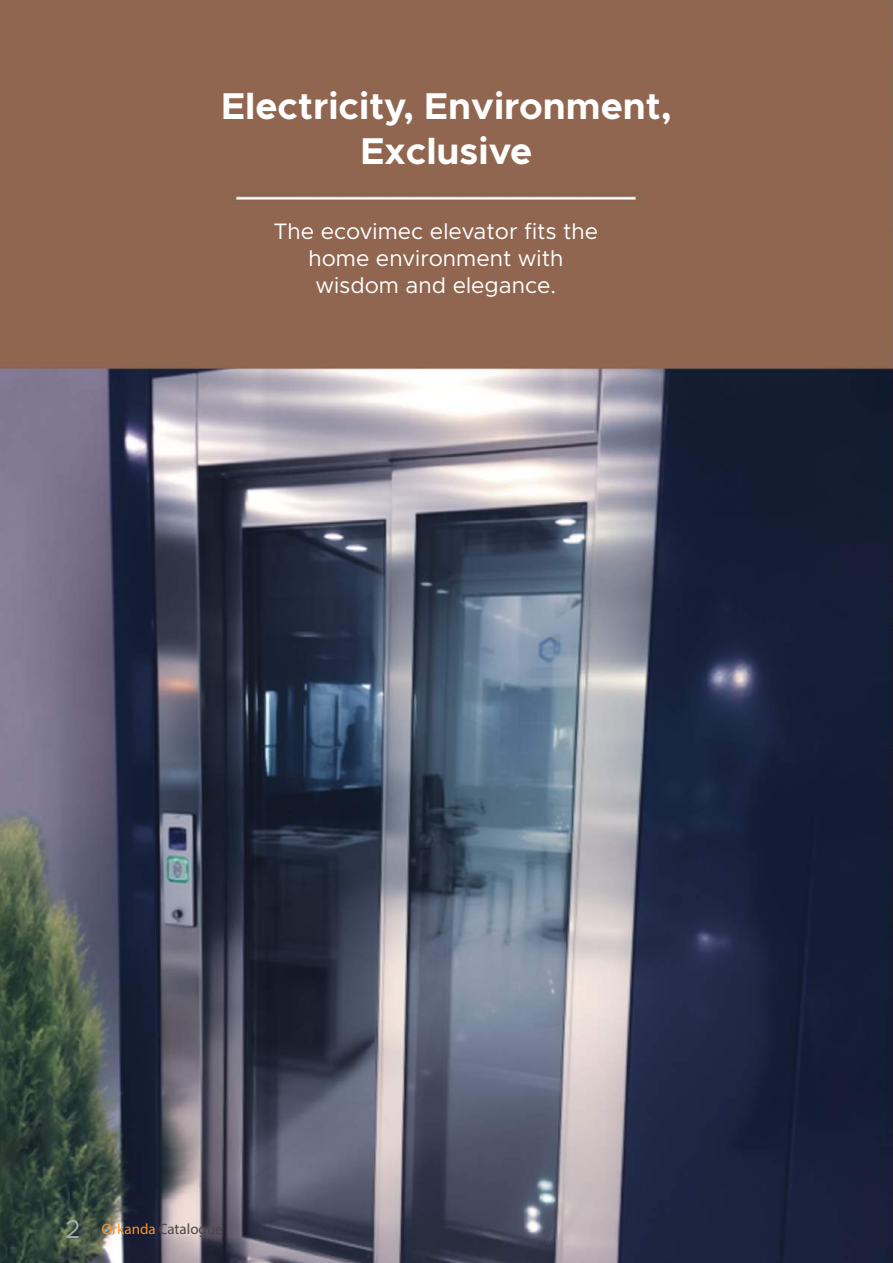
<style>
.page{position:relative;width:893px;height:1263px;background:#fff}
.page>*{position:absolute;margin:0;border:0;box-sizing:border-box;transform-origin:0 0}
.t1{font:700 37.5px/45px "Metropolis";color:#fff;text-align:center}
.t2{font:22.5px/27px "Metropolis";color:#fff;text-align:center}
.t3{font:15px "Myriad Pro";color:#464746}
.s1{font-family:"Metropolis";font-size:25.5px;color:#a3afb4}
.s2{color:#f7932e}
</style>
<div class="page">
<img style="left:0;top:0;width:893px;height:1263px">
<h1 class="t1" style="left:221px;top:84px;width:452px">Electricity, Environment,<br>Exclusive</h1>
<p class="t2" style="left:273px;top:218px;width:326px">The ecovimec elevator fits the home environment with wisdom and elegance.</p>
<p class="t3" style="left:66px;top:1219px;width:159px"><span class="s1">2</span> <span class="s2">Orkanda</span> Catalogue</p>
</div>
